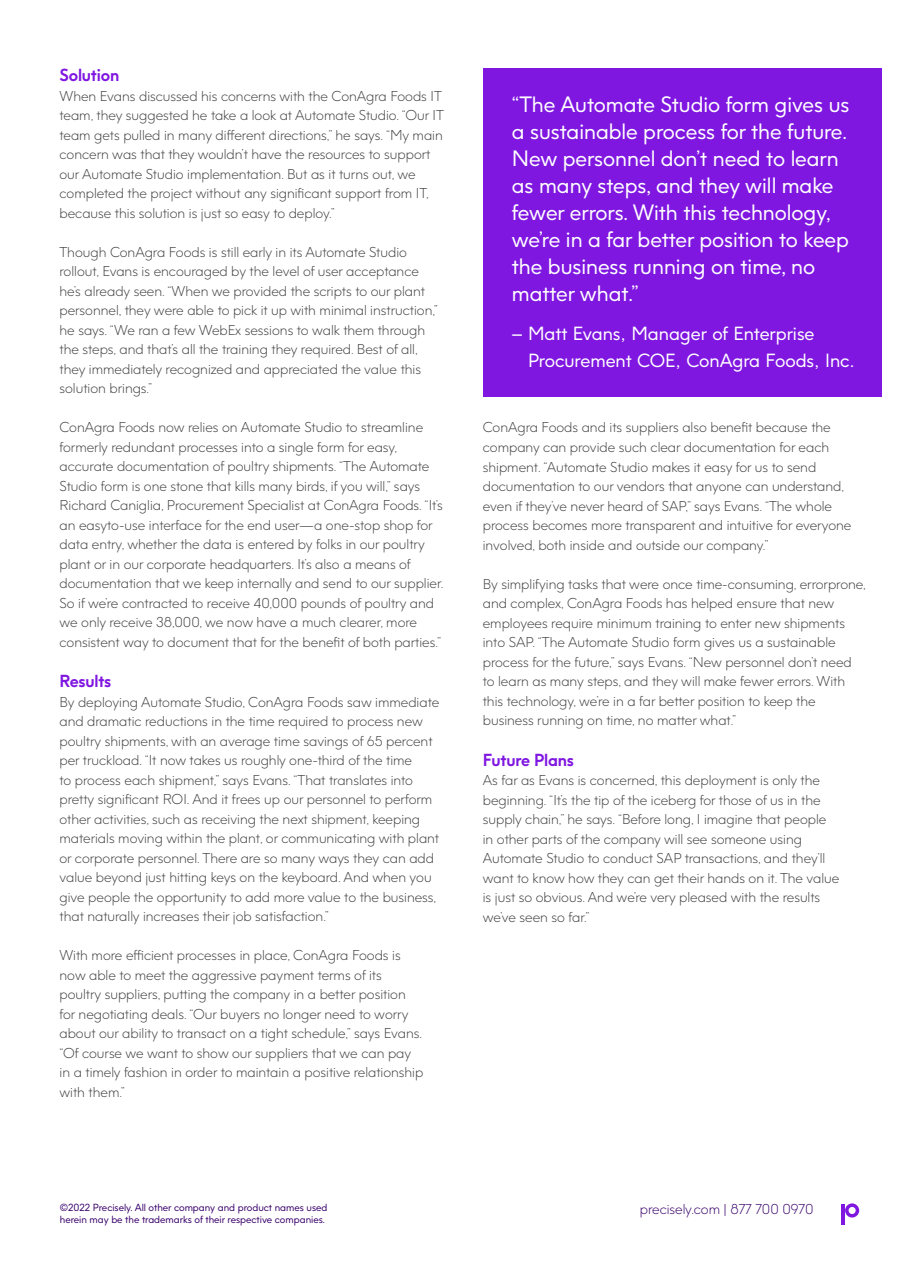
<style>
.page{position:relative;width:918px;height:1263px;background:#fff}
.page>*{position:absolute;margin:0;border:0;box-sizing:border-box;transform-origin:0 0}
.Body{font:21px/27px "Precisely";color:#fff}
.Body-2{font:18px/27px "Precisely";color:#fff}
.Body-3{font:700 16.5px "Precisely";letter-spacing:-.01em;color:#8017e1}
.Body-4{font:300 13.5px/19.5px "Precisely";color:#3e3e3f}
.t1{font:300 13.5px "Precisely";color:#39006b}
.t2{font:9.75px "Precisely";color:#39006b}
</style>
<div class="page">
<svg style="left:845px;top:1203px;width:14px;height:14px"></svg>
<hr style="left:842px;top:1204px;width:3px;height:20px;background:#8017e1">
<div style="left:483px;top:68px;width:398px;height:329px;background:#8017e1"></div>
<p class="Body-3" style="left:60px;top:65px;width:61px">Solution</p>
<p class="Body-4" style="left:60px;top:86px;width:386px">When Evans discussed his concerns with the ConAgra Foods IT team, they suggested he take a look at Automate Studio. “Our IT team gets pulled in many different directions,” he says. “My main concern was that they wouldn’t have the resources to support our Automate Studio implementation. But as it turns out, we completed the project without any significant support from IT, because this solution is just so easy to deploy.”</p>
<p class="Body-4" style="left:60px;top:242px;width:380px">Though ConAgra Foods is still early in its Automate Studio rollout, Evans is encouraged by the level of user acceptance he’s already seen. “When we provided the scripts to our plant personnel, they were able to pick it up with minimal instruction,” he says. “We ran a few WebEx sessions to walk them through the steps, and that’s all the training they required. Best of all, they immediately recognized and appreciated the value this solution brings.”</p>
<p class="Body-4" style="left:60px;top:418px;width:365px">ConAgra Foods now relies on Automate Studio to streamline</p>
<p class="Body-4" style="left:60px;top:437px;width:339px">formerly redundant processes into a single form for easy,</p>
<p class="Body-4" style="left:60px;top:457px;width:386px">accurate documentation of poultry shipments. “The Automate Studio form is one stone that kills many birds, if you will,” says Richard Caniglia, Procurement Specialist at ConAgra Foods. “It’s an easyto-use interface for the end user—a one-stop shop for data entry, whether the data is entered by folks in our poultry plant or in our corporate headquarters. It’s also a means of documentation that we keep internally and send to our supplier.<br>So if we’re contracted to receive 40,000 pounds of poultry and we only receive 38,000, we now have a much clearer, more consistent way to document that for the benefit of both parties.”</p>
<p class="Body-3" style="left:60px;top:671px;width:53px">Results</p>
<p class="Body-4" style="left:60px;top:692px;width:381px">By deploying Automate Studio, ConAgra Foods saw immediate and dramatic reductions in the time required to process new poultry shipments, with an average time savings of 65 percent per truckload. “It now takes us roughly one-third of the time<br>to process each shipment,” says Evans. “That translates into pretty significant ROI. And it frees up our personnel to perform other activities, such as receiving the next shipment, keeping materials moving within the plant, or communicating with plant or corporate personnel. There are so many ways they can add value beyond just hitting keys on the keyboard. And when you give people the opportunity to add more value to the business, that naturally increases their job satisfaction.”</p>
<p class="Body-4" style="left:60px;top:946px;width:365px">With more efficient processes in place, ConAgra Foods is now able to meet the aggressive payment terms of its poultry suppliers, putting the company in a better position for negotiating deals. “Our buyers no longer need to worry about our ability to transact on a tight schedule,” says Evans. “Of course we want to show our suppliers that we can pay in a timely fashion in order to maintain a positive relationship with them.”</p>
<p class="Body" style="left:512px;top:91px;width:339px">“The Automate Studio form gives us a sustainable process for the future.<br>New personnel don’t need to learn as many steps, and they will make fewer errors. With this technology, we’re in a far better position to keep the business running on time, no matter what.”</p>
<p class="Body-2" style="left:528px;top:320px;width:329px;text-indent:-16px">– Matt Evans, Manager of Enterprise<br>Procurement COE, ConAgra Foods, Inc.</p>
<p class="Body-4" style="left:483px;top:418px;width:370px">ConAgra Foods and its suppliers also benefit because the company can provide such clear documentation for each shipment. “Automate Studio makes it easy for us to send documentation to our vendors that anyone can understand, even if they’ve never heard of SAP,” says Evans. “The whole process becomes more transparent and intuitive for everyone involved, both inside and outside our company.”</p>
<p class="Body-4" style="left:483px;top:574px;width:385px">By simplifying tasks that were once time-consuming, errorprone,</p>
<p class="Body-4" style="left:483px;top:593px;width:353px">and complex, ConAgra Foods has helped ensure that new</p>
<p class="Body-4" style="left:483px;top:613px;width:371px">employees require minimum training to enter new shipments into SAP. “The Automate Studio form gives us a sustainable process for the future,” says Evans. “New personnel don’t need to learn as many steps, and they will make fewer errors. With this technology, we’re in a far better position to keep the business running on time, no matter what.”</p>
<p class="Body-3" style="left:483px;top:749px;width:93px">Future Plans</p>
<p class="Body-4" style="left:483px;top:770px;width:345px">As far as Evans is concerned, this deployment is only the beginning. “It’s the tip of the iceberg for those of us in the supply chain,” he says. “Before long, I imagine that people</p>
<p class="Body-4" style="left:483px;top:829px;width:358px">in other parts of the company will see someone using Automate Studio to conduct SAP transactions, and they’ll want to know how they can get their hands on it. The value is just so obvious. And we’re very pleased with the results we’ve seen so far.”</p>
<p class="t2" style="left:60px;top:1201px;width:269px">©2022 Precisely. All other company and product names used</p>
<p class="t1" style="left:640px;top:1201px;width:175px">precisely.com | 877 700 0970</p>
<p class="t2" style="left:60px;top:1213px;width:267px">herein may be the trademarks of their respective companies.</p>
</div>
